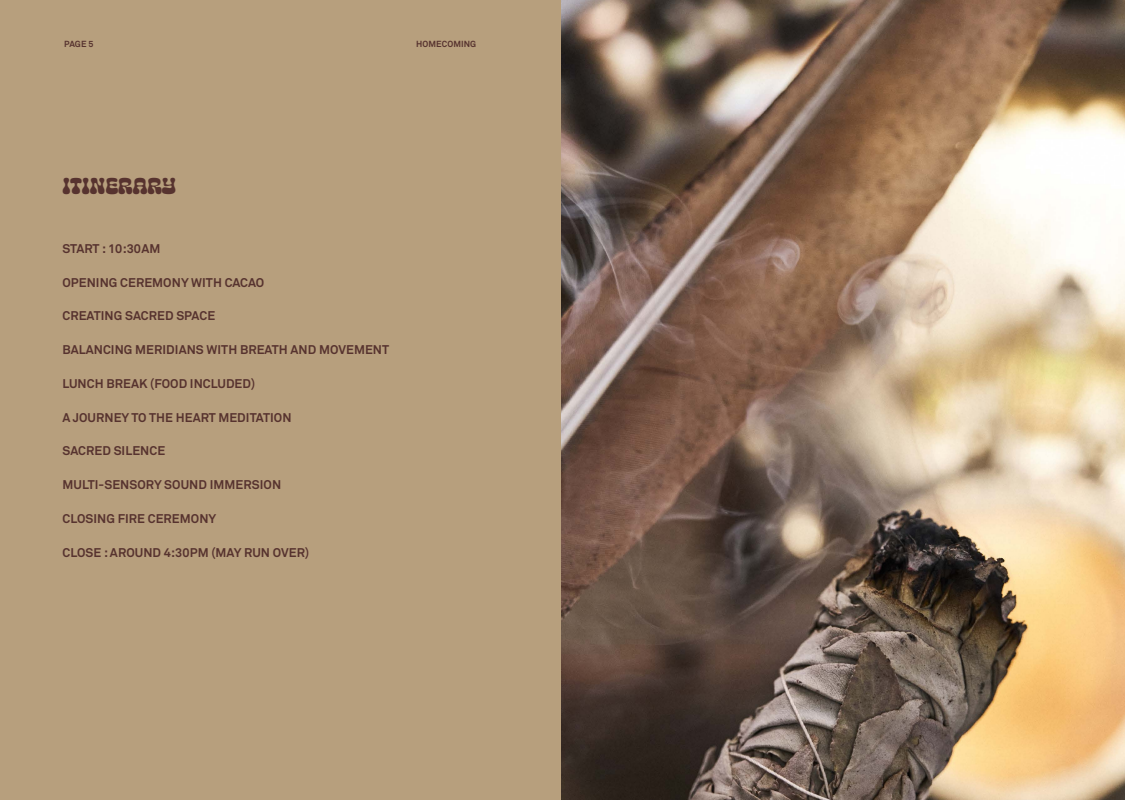
<style>
.page{position:relative;width:1125px;height:800px;background:#fff}
.page>*{position:absolute;margin:0;border:0;box-sizing:border-box;transform-origin:0 0}
.t1{font:25px "Cheee Juanito";letter-spacing:-.005em;color:#57332f}
.t2{font:700 12.5px "Akkurat";letter-spacing:.005em;color:#57332f}
.t3{font:700 8.75px "Akkurat";letter-spacing:.005em;color:#57332f}
</style>
<div class="page">
<div style="left:0;top:0;width:565px;height:800px;background:#b79f7d"></div>
<img style="left:561px;top:0;width:564px;height:800px">
<p class="t3" style="left:64px;top:38px;width:31px">PAGE 5</p>
<p class="t3" style="left:416px;top:38px;width:62px">HOMECOMING</p>
<h1 class="t1" style="left:62px;top:171px;width:116px">ITINERARY</h1>
<p class="t2" style="left:62px;top:241px;width:99px">START : 10:30AM</p>
<p class="t2" style="left:62px;top:274px;width:203px">OPENING CEREMONY WITH CACAO</p>
<p class="t2" style="left:62px;top:308px;width:154px">CREATING SACRED SPACE</p>
<p class="t2" style="left:62px;top:342px;width:328px">BALANCING MERIDIANS WITH BREATH AND MOVEMENT</p>
<p class="t2" style="left:62px;top:376px;width:194px">LUNCH BREAK (FOOD INCLUDED)</p>
<p class="t2" style="left:62px;top:409px;width:231px">A JOURNEY TO THE HEART MEDITATION</p>
<p class="t2" style="left:62px;top:443px;width:104px">SACRED SILENCE</p>
<p class="t2" style="left:62px;top:477px;width:220px">MULTI-SENSORY SOUND IMMERSION</p>
<p class="t2" style="left:62px;top:511px;width:155px">CLOSING FIRE CEREMONY</p>
<p class="t2" style="left:62px;top:544px;width:248px">CLOSE : AROUND 4:30PM (MAY RUN OVER)</p>
</div>
